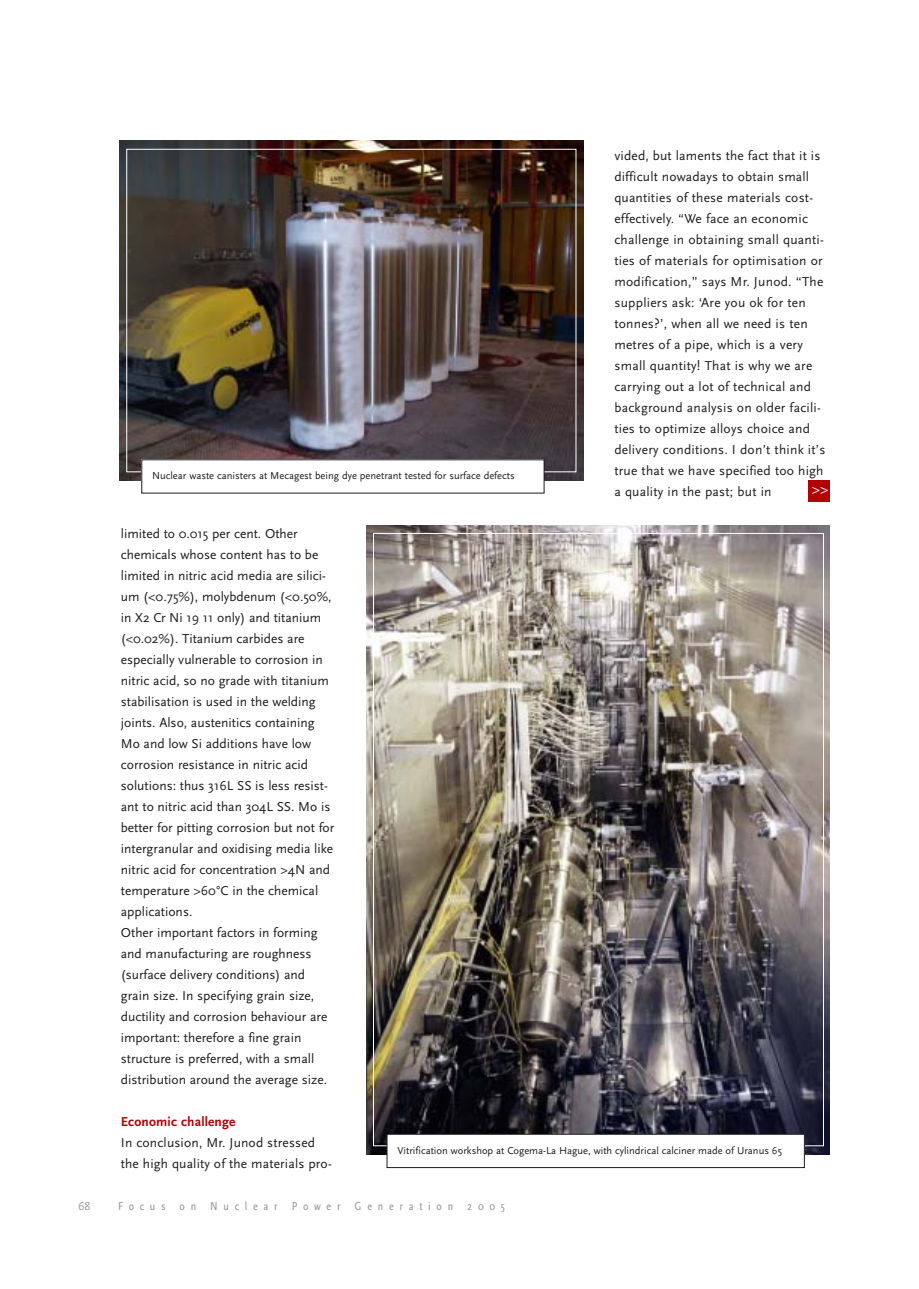
<style>
.page{position:relative;width:919px;height:1289px;background:#fff}
.page>*{position:absolute;margin:0;border:0;box-sizing:border-box;transform-origin:0 0}
.t1{font:15px "Scala Sans";color:#fff}
.t2{font:13.5px/21px "Scala Sans";color:#1b1c20}
.t3{font:700 13.5px "Scala Sans";letter-spacing:.01em;color:#b20005}
.t4{font:12px "Scala Sans Regular Con";letter-spacing:.475em;color:#97979b}
.t5{font:12px "Scala Sans";color:#97979b}
.t6{font:10.5px "Scala Sans";color:#1b1c20}
</style>
<div class="page">
<img style="left:366px;top:525px;width:463px;height:629px">
<div style="left:387px;top:1134px;width:417px;height:33px;background:#fff"></div>
<div style="left:386px;top:1133px;width:418px;height:34px;border:1px solid #1b1c20"></div>
<img style="left:119px;top:140px;width:464px;height:340px">
<div style="left:142px;top:460px;width:402px;height:33px;background:#fff"></div>
<div style="left:808px;top:480px;width:21px;height:21px;background:#b20005"></div>
<p class="t6" style="left:152px;top:470px;width:364px">Nuclear waste canisters at Mecagest being dye penetrant tested for surface defects</p>
<p class="t2" style="left:614px;top:145px;width:213px">vided, but laments the fact that it is difficult nowadays to obtain small quantities of these materials cost&shy;effectively. “We face an economic challenge in obtaining small quanti&shy;ties of materials for optimisation or modification,” says Mr. Junod. “The suppliers ask: ‘Are you ok for ten tonnes?’, when all we need is ten metres of a pipe, which is a very small quantity! That is why we are carrying out a lot of technical and background analysis on older facili&shy;ties to optimize alloys choice and delivery conditions. I don’t think it’s true that we have specified too high a quality in the past; but in</p>
<p class="t1" style="left:811px;top:482px;width:18px">&gt;&gt;</p>
<p class="t2" style="left:121px;top:523px;width:215px">limited to 0.015 per cent. Other chemicals whose content has to be limited in nitric acid media are silici&shy;um (&lt;0.75%), molybdenum (&lt;0.50%, in X2 Cr Ni 19 11 only) and titanium (&lt;0.02%). Titanium carbides are especially vulnerable to corrosion in nitric acid, so no grade with titanium stabilisation is used in the welding joints. Also, austenitics containing Mo and low Si additions have low corrosion resistance in nitric acid solutions: thus 316L SS is less resist&shy;ant to nitric acid than 304L SS. Mo is better for pitting corrosion but not for intergranular and oxidising media like nitric acid for concentration &gt;4N and temperature &gt;60°C in the chemical applications.<br>Other important factors in forming and manufacturing are roughness (surface delivery conditions) and grain size. In specifying grain size, ductility and corrosion behaviour are important: therefore a fine grain structure is preferred, with a small distribution around the average size.</p>
<p class="t3" style="left:121px;top:1116px;width:116px">Economic challenge</p>
<p class="t2" style="left:121px;top:1132px;width:212px">In conclusion, Mr. Junod stressed the high quality of the materials pro-</p>
<p class="t6" style="left:397px;top:1144px;width:386px">Vitrification workshop at Cogema-La Hague, with cylindrical calciner made of Uranus 65</p>
<p class="t5" style="left:78px;top:1201px;width:14px">68</p>
<p class="t4" style="left:118px;top:1201px;width:388px">Focus on Nuclear Power Generation 2005</p>
</div>
